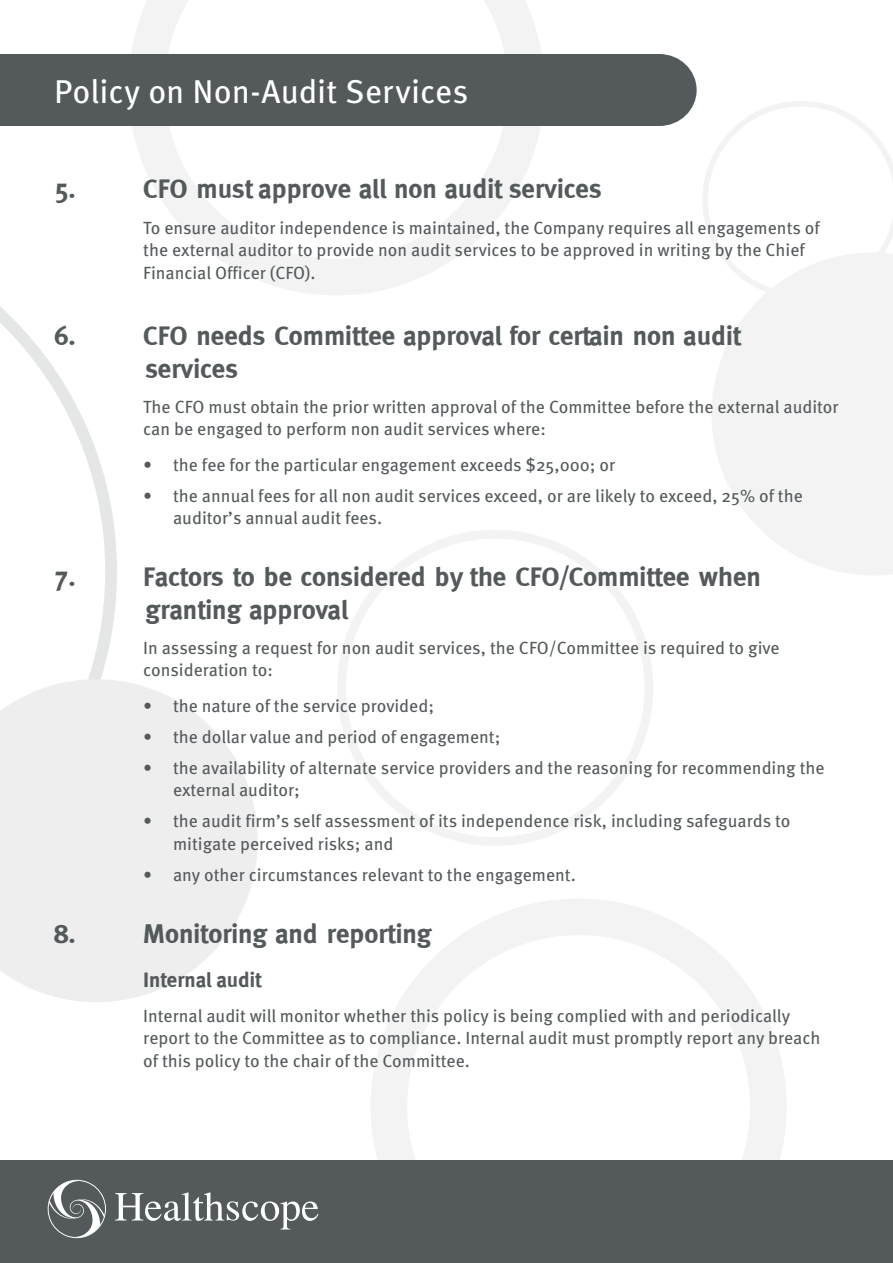
<style>
.page{position:relative;width:893px;height:1263px;background:#fff}
.page>*{position:absolute;margin:0;border:0;box-sizing:border-box;transform-origin:0 0}
.t1{font:33px "Meta OT";color:#fff}
.t2{font:700 27px/32.4px "Meta";color:#545a5c}
.t3{font:700 21px "Meta";color:#545a5c}
.t4{font:17.7px/22.5px "Meta OT";color:#545a5c}
</style>
<div class="page">
<svg style="left:0;top:307px;width:117px;height:372px"></svg>
<div style="left:337px;top:530px;width:316px;height:316px;border:9px solid #f3f3f4;border-radius:50%"></div>
<svg style="left:712px;top:298px;width:181px;height:277px;fill:#f3f3f4"></svg>
<svg style="left:0;top:679px;width:258px;height:323px;fill:#eeeeef"></svg>
<svg style="left:703px;top:101px;width:190px;height:197px"></svg>
<svg style="left:371px;top:899px;width:415px;height:261px"></svg>
<div style="left:0;top:1160px;width:893px;height:103px;background:#545a5c"></div>
<svg style="left:131px;top:0;width:410px;height:295px"></svg>
<svg style="left:47px;top:1179px;width:59px;height:60px"></svg>
<svg style="left:115px;top:1192px;width:203px;height:37px"></svg>
<div style="left:0;top:54px;width:697px;height:72px;background:#545a5c"></div>
<h1 class="t1" style="left:54px;top:72px;width:416px">Policy on Non-Audit Services</h1>
<h2 class="t2" style="left:54px;top:173px;width:23px">5.</h2>
<h2 class="t2" style="left:143px;top:173px;width:460px">CFO must approve all non audit services</h2>
<p class="t4" style="left:143px;top:217px;width:678px">To ensure auditor independence is maintained, the Company requires all engagements of the external auditor to provide non audit services to be approved in writing by the Chief<br>Financial Officer (CFO).</p>
<h2 class="t2" style="left:54px;top:319px;width:23px">6.</h2>
<h2 class="t2" style="left:143px;top:319px;width:599px">CFO needs Committee approval for certain non audit services</h2>
<p class="t4" style="left:143px;top:396px;width:697px">The CFO must obtain the prior written approval of the Committee before the external auditor can be engaged to perform non audit services where:</p>
<p class="t4" style="left:143px;top:454px;width:474px">• the fee for the particular engagement exceeds $25,000; or</p>
<p class="t4" style="left:173px;top:485px;width:631px;text-indent:-30px">• the annual fees for all non audit services exceed, or are likely to exceed, 25% of the auditor’s annual audit fees.</p>
<h2 class="t2" style="left:54px;top:560px;width:23px">7.</h2>
<h2 class="t2" style="left:143px;top:560px;width:619px">Factors to be considered by the CFO/Committee when granting approval</h2>
<p class="t4" style="left:143px;top:637px;width:638px">In assessing a request for non audit services, the CFO/Committee is required to give consideration to:</p>
<p class="t4" style="left:143px;top:695px;width:292px">• the nature of the service provided;</p>
<p class="t4" style="left:143px;top:726px;width:359px">• the dollar value and period of engagement;</p>
<p class="t4" style="left:173px;top:757px;width:653px;text-indent:-30px">• the availability of alternate service providers and the reasoning for recommending the external auditor;</p>
<p class="t4" style="left:173px;top:810px;width:619px;text-indent:-30px">• the audit firm’s self assessment of its independence risk, including safeguards to mitigate perceived risks; and</p>
<p class="t4" style="left:143px;top:864px;width:434px">• any other circumstances relevant to the engagement.</p>
<h2 class="t2" style="left:54px;top:917px;width:23px">8.</h2>
<h2 class="t2" style="left:143px;top:917px;width:290px">Monitoring and reporting</h2>
<p class="t3" style="left:143px;top:967px;width:120px">Internal audit</p>
<p class="t4" style="left:143px;top:1005px;width:679px">Internal audit will monitor whether this policy is being complied with and periodically report to the Committee as to compliance. Internal audit must promptly report any breach of this policy to the chair of the Committee.</p>
</div>
